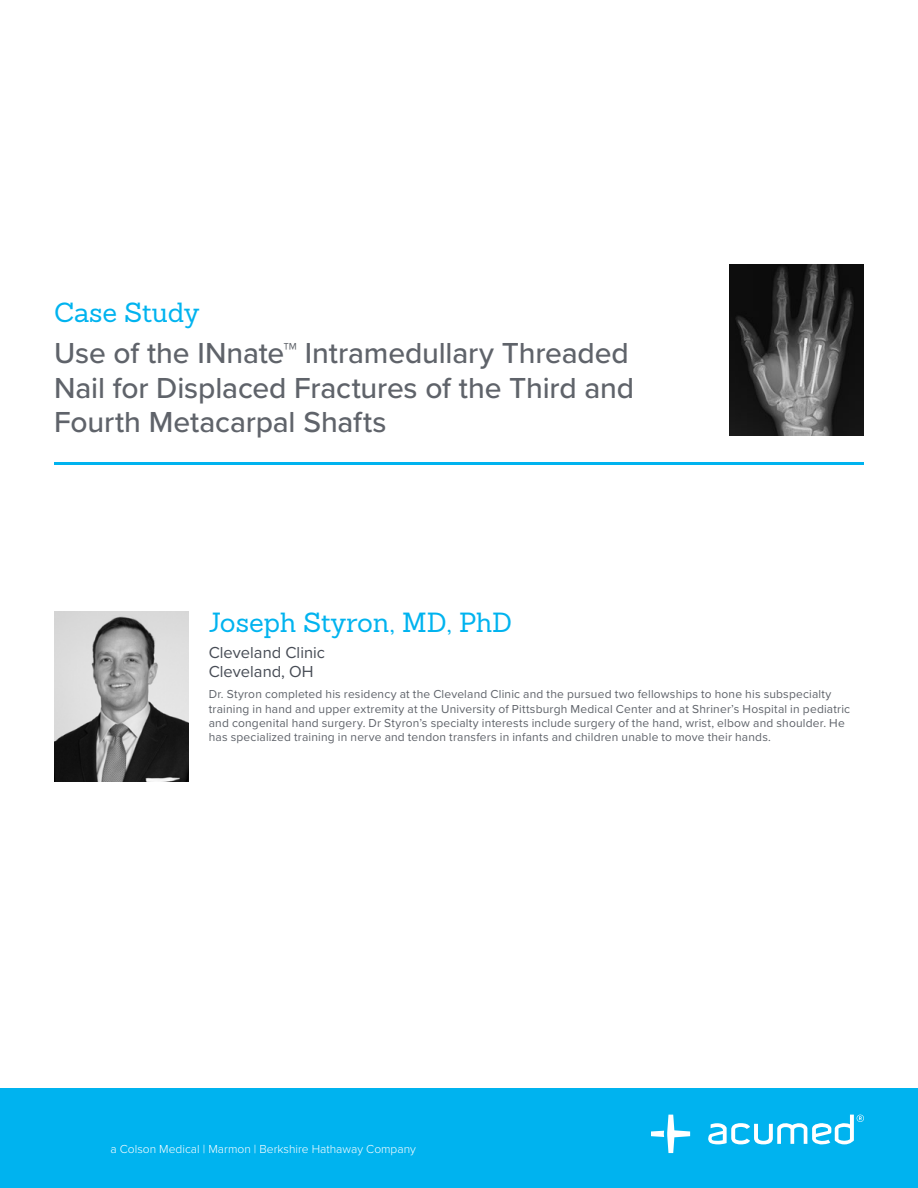
<style>
.page{position:relative;width:918px;height:1188px;background:#fff}
.page>*{position:absolute;margin:0;border:0;box-sizing:border-box;transform-origin:0 0}
.t1{font:500 30px/34.5px "Proxima Nova";letter-spacing:-.005em;color:#5f636a}
.t2{font:27px "Sanchez Slab";color:#00b3ef}
.t3{font:16.5px/19.5px "Proxima Nova";color:#474c55}
.t4{font:12px/14.2px "Proxima Nova";letter-spacing:.015em;color:#5f636a}
.t5{font:300 12px "Proxima Nova";color:#fff}
</style>
<div class="page">
<div style="left:0;top:1088px;width:918px;height:100px;background:#00b3ef"></div>
<hr style="left:54px;top:462px;width:810px;height:2px;background:#00b3ef">
<svg style="left:651px;top:1115px;width:39px;height:38px"></svg>
<svg style="left:708px;top:1115px;width:156px;height:30px"></svg>
<img style="left:730px;top:265px;width:134px;height:170px">
<img style="left:54px;top:611px;width:134px;height:171px">
<h2 class="t2" style="left:54px;top:295px;width:147px">Case Study</h2>
<h1 class="t1" style="left:54px;top:335px;width:582px">Use of the INnate™ Intramedullary Threaded<br>Nail for Displaced Fractures of the Third and<br>Fourth Metacarpal Shafts</h1>
<h2 class="t2" style="left:209px;top:604px;width:305px">Joseph Styron, MD, PhD</h2>
<h3 class="t3" style="left:209px;top:642px;width:118px">Cleveland Clinic<br>Cleveland, OH</h3>
<p class="t4" style="left:209px;top:687px;width:643px">Dr. Styron completed his residency at the Cleveland Clinic and the pursued two fellowships to hone his subspecialty training in hand and upper extremity at the University of Pittsburgh Medical Center and at Shriner’s Hospital in pediatric and congenital hand surgery. Dr Styron’s specialty interests include surgery of the hand, wrist, elbow and shoulder. He has specialized training in nerve and tendon transfers in infants and children unable to move their hands.</p>
<p class="t5" style="left:111px;top:1140px;width:307px">a Colson Medical | Marmon | Berkshire Hathaway Company</p>
</div>
